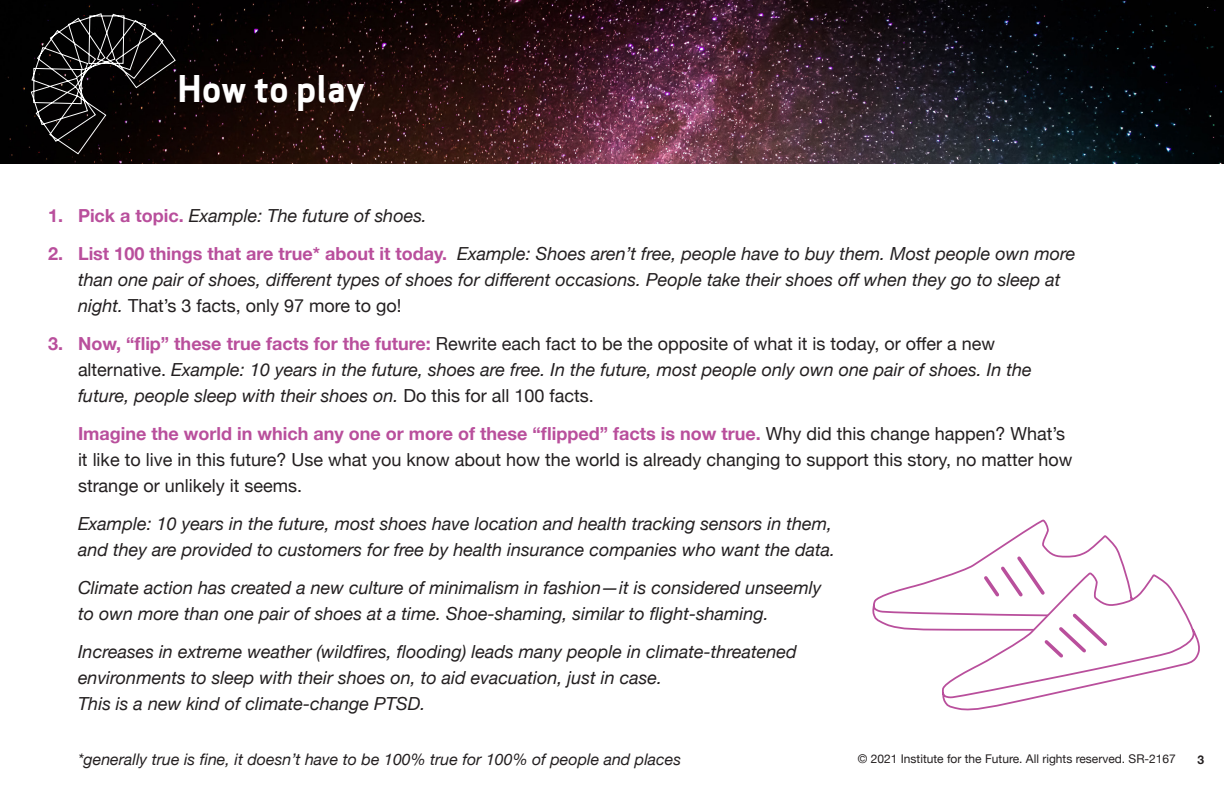
<style>
.page{position:relative;width:1224px;height:792px;background:#fff}
.page>*{position:absolute;margin:0;border:0;box-sizing:border-box;transform-origin:0 0}
.Head{font:36px "Apex Sans Bold T";color:#fff}
.body{font:italic 18px/26px "Helvetica Neue";color:#231f20}
.body-2{font:18px/26px "Helvetica Neue";color:#231f20}
.body-3{font:italic 16px "Helvetica Neue";color:#231f20}
.t1{font:12px "Helvetica Neue";color:#231f20}
.body-4{font:700 12px "Helvetica Neue";color:#231f20}
.s1{font-weight:700;font-style:normal;color:#b94f9c}
.s2{font-style:normal}
.s3{font-weight:700;color:#b94f9c}
</style>
<div class="page">
<img style="left:0;top:0;width:1224px;height:163px">
<svg style="left:872px;top:519px;width:328px;height:192px"></svg>
<svg style="left:31px;top:13px;width:145px;height:142px;background:#1a1717"></svg>
<p class="Head" style="left:178px;top:65px;width:189px">How to play</p>
<p class="body" style="left:48px;top:204px;width:380px"><span class="s1">1. Pick a topic.</span> Example: The future of shoes.</p>
<p class="body" style="left:78px;top:242px;width:999px;text-indent:-30px"><span class="s1">2. List 100 things that are true* about it today.</span> Example: Shoes aren’t free, people have to buy them. Most people own more than one pair of shoes, different types of shoes for different occasions. People take their shoes off when they go to sleep at night. <span class="s2">That’s 3 facts, only 97 more to go!</span></p>
<p class="body" style="left:78px;top:332px;width:955px;text-indent:-30px"><span class="s1">3. Now, “flip” these true facts for the future:</span> <span class="s2">Rewrite each fact to be the opposite of what it is today, or offer a new alternative.</span> Example: 10 years in the future, shoes are free. In the future, most people only own one pair of shoes. In the future, people sleep with their shoes on. <span class="s2">Do this for all 100 facts.</span></p>
<p class="body-2" style="left:78px;top:422px;width:996px"><span class="s3">Imagine the world in which any one or more of these “flipped” facts is now true.</span> Why did this change happen? What’s it like to live in this future? Use what you know about how the world is already changing to support this story, no matter how strange or unlikely it seems.</p>
<p class="body" style="left:78px;top:512px;width:759px">Example: 10 years in the future, most shoes have location and health tracking sensors in them, and they are provided to customers for free by health insurance companies who want the data.</p>
<p class="body" style="left:78px;top:576px;width:745px">Climate action has created a new culture of minimalism in fashion—it is considered unseemly to own more than one pair of shoes at a time. Shoe-shaming, similar to flight-shaming.</p>
<p class="body" style="left:78px;top:640px;width:720px">Increases in extreme weather (wildfires, flooding) leads many people in climate-threatened environments to sleep with their shoes on, to aid evacuation, just in case.<br>This is a new kind of climate-change PTSD.</p>
<p class="body-3" style="left:78px;top:748px;width:605px">*generally true is fine, it doesn’t have to be 100% true for 100% of people and places</p>
<p class="t1" style="left:858px;top:750px;width:320px">© 2021 Institute for the Future. All rights reserved. SR-2167</p>
<p class="body-4" style="left:1198px;top:750px;width:8px">3</p>
</div>
